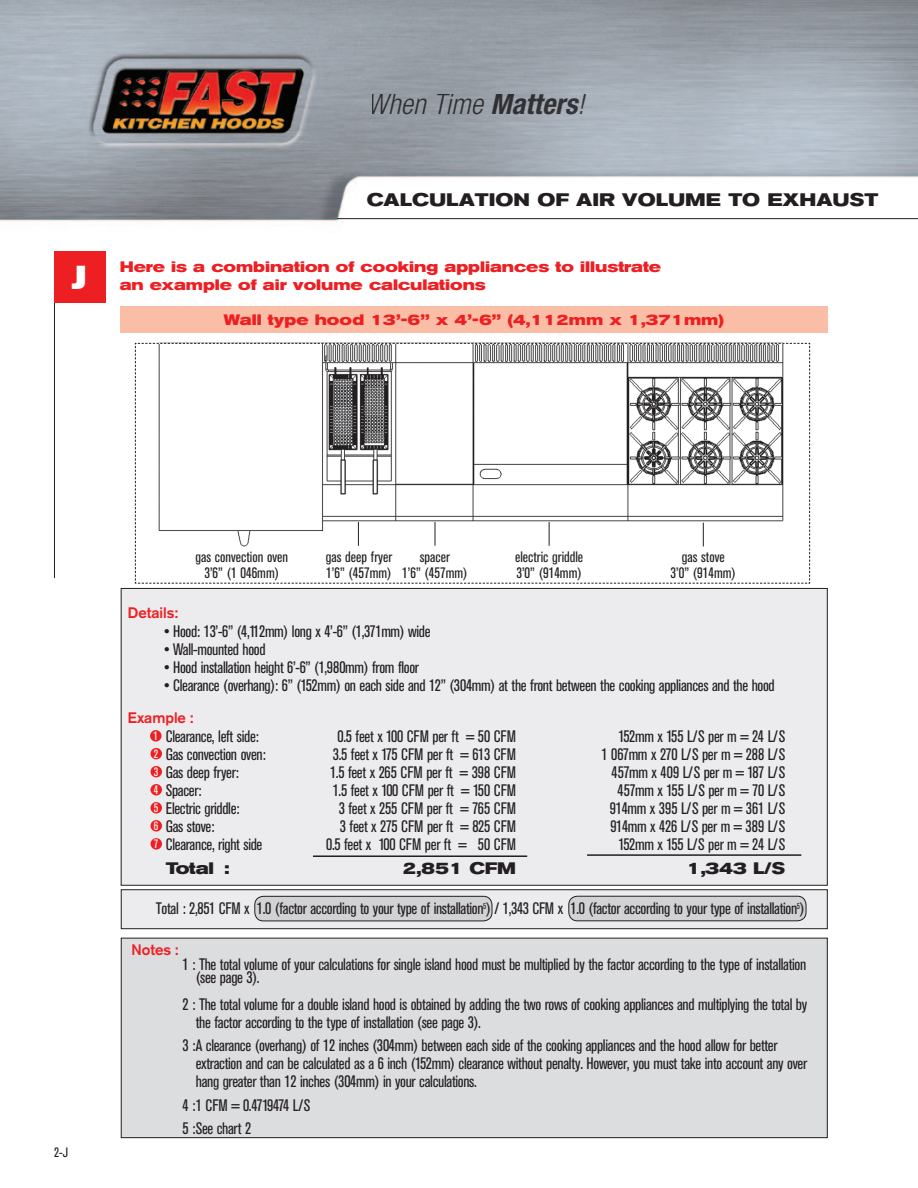
<style>
.page{position:relative;width:918px;height:1188px;background:#fff}
.page>*{position:absolute;margin:0;border:0;box-sizing:border-box;transform-origin:0 0}
.t1{font:700 expanded 33px "Akzidenz Grotesk BE";color:#fff}
.t2{font:italic 300 condensed 28.5px "Helvetica Neue LT Std";color:#231f20}
.t3{font:700 expanded 18px "Akzidenz Grotesk BE";color:#231f20}
.t4{font:condensed 16.5px/18px "Akzidenz Grotesk BE";letter-spacing:-.02em;color:#231f20}
.t5{font:700 expanded 16.5px "Akzidenz Grotesk BE";letter-spacing:-.02em;color:#231f20}
.t6{font:700 expanded 15px/18px "Akzidenz Grotesk BE";color:#ee1f23}
.t7{font:condensed 15px/16.5px "Akzidenz Grotesk BE";color:#231f20;text-align:center}
.t8{font:700 15px "Akzidenz Grotesk";color:#ee1f23}
.t9{font:condensed 13.5px "Akzidenz Grotesk BE";color:#231f20}
.t10{font:condensed 12px/18px "Akzidenz Grotesk BE";color:#fff;text-align:justify}
.s1{font-weight:700}
</style>
<div class="page">
<img style="left:0;top:0;width:918px;height:222px">
<hr style="left:337px;top:218px;width:581px;height:1px;background:#231f20">
<div style="left:121px;top:890px;width:706px;height:39px;background:#ececee"></div>
<div style="left:121px;top:889px;width:707px;height:40px;border:1px solid #231f20"></div>
<div style="left:121px;top:588px;width:706px;height:297px;background:#ececee"></div>
<div style="left:255px;top:896px;width:237px;height:25px;background:#d1d2d4;border-radius:9px"></div>
<div style="left:255px;top:896px;width:237px;height:25px;border:1px solid #231f20;border-radius:9px"></div>
<div style="left:121px;top:938px;width:706px;height:200px;background:#dcdddf"></div>
<div style="left:121px;top:938px;width:707px;height:200px;border:1px solid #231f20"></div>
<hr style="left:54px;top:288px;width:1px;height:290px;background:#231f20">
<div style="left:54px;top:251px;width:52px;height:52px;background:#ee1f23"></div>
<div style="left:120px;top:306px;width:708px;height:27px;background:#fabea6"></div>
<hr style="left:313px;top:855px;width:214px;height:2px;background:#231f20">
<div style="left:150px;top:730px;width:12px;height:12px;background:#ee1f23;border-radius:50%"></div>
<div style="left:151px;top:748px;width:11px;height:11px;background:#ee1f23;border-radius:50%"></div>
<div style="left:151px;top:766px;width:11px;height:11px;background:#ee1f23;border-radius:50%"></div>
<div style="left:151px;top:784px;width:11px;height:11px;background:#ee1f23;border-radius:50%"></div>
<div style="left:151px;top:802px;width:11px;height:12px;background:#ee1f23;border-radius:50%"></div>
<div style="left:151px;top:820px;width:11px;height:12px;background:#ee1f23;border-radius:50%"></div>
<div style="left:151px;top:838px;width:11px;height:12px;background:#ee1f23;border-radius:50%"></div>
<img style="left:139px;top:342px;width:664px;height:1px">
<svg style="left:135px;top:343px;width:675px;height:241px"></svg>
<hr style="left:587px;top:854px;width:214px;height:2px;background:#231f20">
<div style="left:569px;top:896px;width:237px;height:25px;background:#d1d2d4;border-radius:9px"></div>
<div style="left:569px;top:896px;width:237px;height:25px;border:1px solid #231f20;border-radius:9px"></div>
<h1 class="t1" style="left:72px;top:258px;width:17px">J</h1>
<h2 class="t2" style="left:368px;top:88px;width:218px">When Time <span class="s1">Matters</span>!</h2>
<p class="t3" style="left:367px;top:189px;width:513px">Calculation of air volume to exhaust</p>
<p class="t6" style="left:120px;top:258px;width:543px">Here is a combination of cooking appliances to illustrate an example of air volume calculations</p>
<p class="t6" style="left:224px;top:311px;width:502px">Wall type hood 13’-6” x 4’-6” (4,112mm x 1,371mm)</p>
<p class="t9" style="left:54px;top:1144px;width:16px">2-J</p>
<p class="t7" style="left:196px;top:548px;width:94px">gas convection oven<br>3’6” (1 046mm)</p>
<p class="t7" style="left:326px;top:549px;width:68px;text-align:left">gas deep fryer<br>1’6” (457mm)</p>
<p class="t7" style="left:402px;top:549px;width:67px">spacer<br>1’6” (457mm)</p>
<p class="t7" style="left:515px;top:549px;width:70px;text-align:left">electric griddle<br>3’0” (914mm)</p>
<p class="t7" style="left:671px;top:549px;width:67px">gas stove<br>3’0” (914mm)</p>
<p class="t8" style="left:128px;top:604px;width:52px">Details:</p>
<p class="t4" style="left:164px;top:623px;width:268px">• Hood: 13’-6” (4,112mm) long x 4’-6” (1,371mm) wide</p>
<p class="t4" style="left:164px;top:641px;width:103px">• Wall-mounted hood</p>
<p class="t4" style="left:164px;top:659px;width:256px">• Hood installation height 6’-6” (1,980mm) from floor</p>
<p class="t4" style="left:164px;top:677px;width:612px">• Clearance (overhang): 6” (152mm) on each side and 12” (304mm) at the front between the cooking appliances and the hood</p>
<p class="t8" style="left:128px;top:709px;width:68px">Example :</p>
<p class="t4" style="left:166px;top:728px;width:95px">Clearance, left side:</p>
<p class="t4" style="left:338px;top:728px;width:180px">0.5 feet x 100 CFM per ft = 50 CFM</p>
<p class="t4" style="left:619px;top:728px;width:168px">152mm x 155 L/S per m = 24 L/S</p>
<p class="t4" style="left:166px;top:746px;width:102px">Gas convection oven:</p>
<p class="t4" style="left:333px;top:746px;width:185px">3.5 feet x 175 CFM per ft = 613 CFM</p>
<p class="t4" style="left:602px;top:746px;width:185px">1 067mm x 270 L/S per m = 288 L/S</p>
<p class="t4" style="left:166px;top:764px;width:75px">Gas deep fryer:</p>
<p class="t4" style="left:330px;top:764px;width:188px">1.5 feet x 265 CFM per ft = 398 CFM</p>
<p class="t4" style="left:612px;top:764px;width:175px">457mm x 409 L/S per m = 187 L/S</p>
<p class="t4" style="left:166px;top:782px;width:37px">Spacer:</p>
<p class="t4" style="left:333px;top:782px;width:185px">1.5 feet x 100 CFM per ft = 150 CFM</p>
<p class="t4" style="left:618px;top:782px;width:169px">457mm x 155 L/S per m = 70 L/S</p>
<p class="t4" style="left:166px;top:800px;width:75px">Electric griddle:</p>
<p class="t4" style="left:339px;top:800px;width:179px">3 feet x 255 CFM per ft = 765 CFM</p>
<p class="t4" style="left:610px;top:800px;width:177px">914mm x 395 L/S per m = 361 L/S</p>
<p class="t4" style="left:166px;top:818px;width:50px">Gas stove:</p>
<p class="t4" style="left:340px;top:818px;width:178px">3 feet x 275 CFM per ft = 825 CFM</p>
<p class="t4" style="left:610px;top:818px;width:176px">914mm x 426 L/S per m = 389 L/S</p>
<p class="t4" style="left:166px;top:836px;width:98px">Clearance, right side</p>
<p class="t4" style="left:326px;top:836px;width:191px">0.5 feet x 100 CFM per ft = 50 CFM</p>
<p class="t4" style="left:619px;top:836px;width:168px">152mm x 155 L/S per m = 24 L/S</p>
<p class="t5" style="left:166px;top:859px;width:65px">Total :</p>
<p class="t5" style="left:403px;top:859px;width:98px">2,851 CFM</p>
<p class="t5" style="left:687px;top:859px;width:99px">1,343 L/S</p>
<p class="t4" style="left:156px;top:900px;width:650px">Total : 2,851 CFM x 1.0 (factor according to your type of installation<sup>5</sup>) / 1,343 CFM x 1.0 (factor according to your type of installation<sup>5</sup>)</p>
<p class="t10" style="left:154px;top:727px;width:6px">1<br>2<br>3<br>4<br>5<br>6<br>7</p>
<p class="t8" style="left:132px;top:941px;width:49px">Notes :</p>
<p class="t4" style="left:196px;top:958px;width:612px;line-height:13.5px;text-indent:-13px">1 : The total volume of your calculations for single island hood must be multiplied by the factor according to the type of installation (see page 3).</p>
<p class="t4" style="left:196px;top:995px;width:613px;text-indent:-13px">2 : The total volume for a double island hood is obtained by adding the two rows of cooking appliances and multiplying the total by the factor according to the type of installation (see page 3).</p>
<p class="t4" style="left:196px;top:1037px;width:613px;text-indent:-13px">3 :A clearance (overhang) of 12 inches (304mm) between each side of the cooking appliances and the hood allow for better extraction and can be calculated as a 6 inch (152mm) clearance without penalty. However, you must take into account any over hang greater than 12 inches (304mm) in your calculations.</p>
<p class="t4" style="left:182px;top:1094px;width:129px;line-height:23.4px">4 :1 CFM = 0.4719474 L/S<br>5 :See chart 2</p>
</div>
